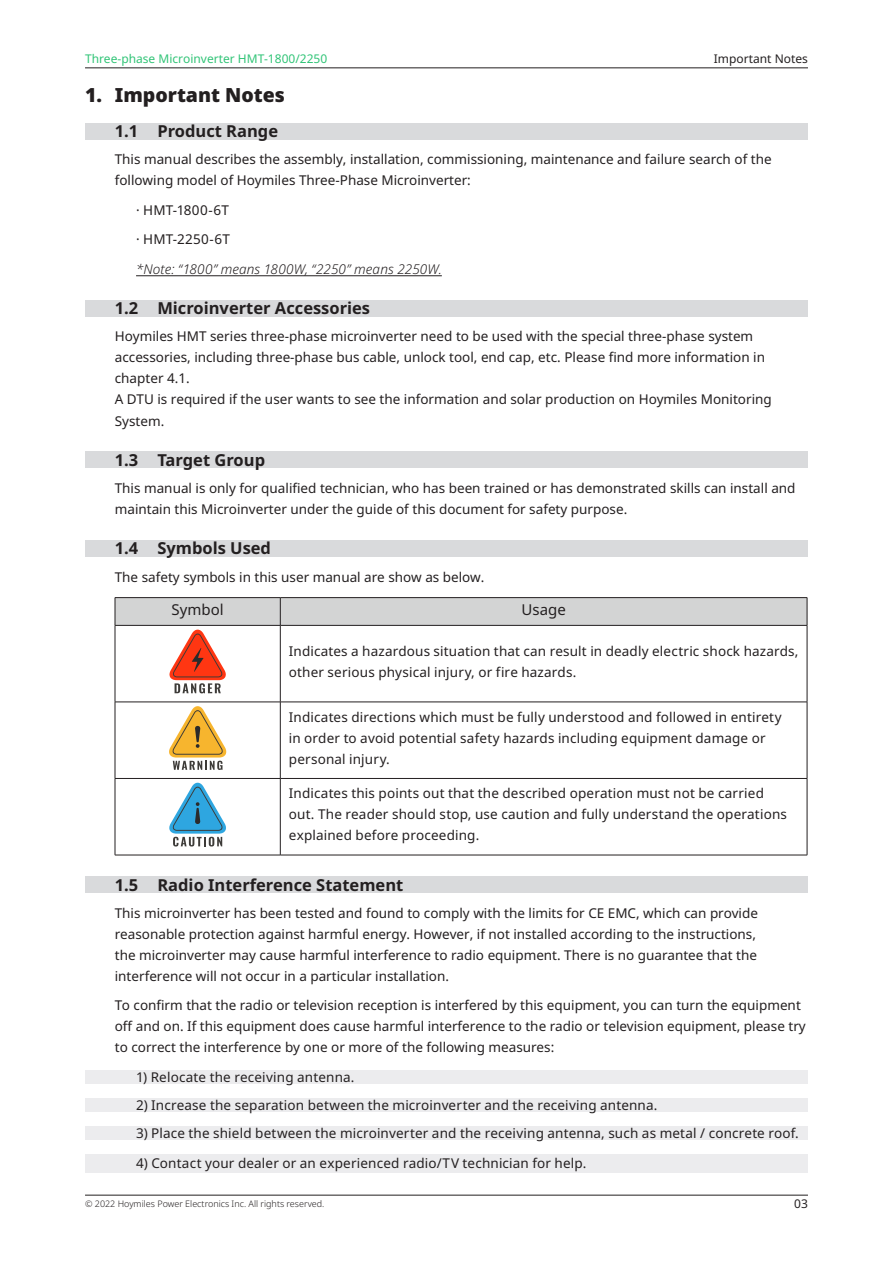
<style>
.page{position:relative;width:893px;height:1263px;background:#fff}
.page>*{position:absolute;margin:0;border:0;box-sizing:border-box;transform-origin:0 0}
.t1{font:900 19.5px "Noto Sans";color:#231f20}
.t2{font:700 16.5px "Noto Sans";color:#231f20}
.t3{font:15px "Noto Sans";color:#231f20}
.Body{font:13.5px/21px "Noto Sans";color:#231f20}
.t4{font:italic 300 13.5px "Noto Sans";letter-spacing:.005em;color:#231f20}
.Body-2{font:13.5px "Noto Sans";letter-spacing:.02em;color:#231f20}
.t5{font:12px "Noto Sans";color:#31c477}
.t6{font:12px "Noto Sans";color:#231f20}
.t7{font:300 9px "Noto Sans";color:#231f20}
</style>
<div class="page">
<hr style="left:85px;top:68px;width:723px;height:1px;background:#231f20">
<hr style="left:85px;top:1195px;width:723px;height:1px;background:#231f20">
<div style="left:85px;top:123px;width:723px;height:17px;background:#d9dadc"></div>
<hr style="left:136px;top:275px;width:306px;height:1px;background:#231f20">
<div style="left:85px;top:300px;width:723px;height:17px;background:#d9dadc"></div>
<div style="left:85px;top:452px;width:723px;height:16px;background:#d9dadc"></div>
<div style="left:85px;top:540px;width:723px;height:17px;background:#d9dadc"></div>
<div style="left:85px;top:876px;width:723px;height:17px;background:#d9dadc"></div>
<div style="left:85px;top:1070px;width:723px;height:13px;background:#ececee"></div>
<div style="left:85px;top:1098px;width:723px;height:13px;background:#ececee"></div>
<div style="left:85px;top:1126px;width:723px;height:13px;background:#ececee"></div>
<div style="left:85px;top:1154px;width:723px;height:18px;background:#ececee"></div>
<hr style="left:115px;top:597px;width:165px;height:1px;background:#231f20">
<hr style="left:280px;top:597px;width:527px;height:1px;background:#231f20">
<hr style="left:115px;top:625px;width:1px;height:77px;background:#231f20">
<hr style="left:280px;top:625px;width:1px;height:77px;background:#231f20">
<hr style="left:807px;top:625px;width:1px;height:77px;background:#231f20">
<hr style="left:115px;top:702px;width:165px;height:1px;background:#231f20">
<hr style="left:115px;top:702px;width:1px;height:76px;background:#231f20">
<hr style="left:280px;top:702px;width:527px;height:1px;background:#231f20">
<hr style="left:280px;top:702px;width:1px;height:76px;background:#231f20">
<hr style="left:807px;top:702px;width:1px;height:76px;background:#231f20">
<hr style="left:115px;top:778px;width:165px;height:1px;background:#231f20">
<hr style="left:115px;top:779px;width:1px;height:76px;background:#231f20">
<hr style="left:280px;top:778px;width:527px;height:1px;background:#231f20">
<hr style="left:280px;top:779px;width:1px;height:76px;background:#231f20">
<hr style="left:807px;top:779px;width:1px;height:76px;background:#231f20">
<hr style="left:115px;top:855px;width:165px;height:1px;background:#231f20">
<hr style="left:280px;top:855px;width:527px;height:1px;background:#231f20">
<svg style="left:115px;top:598px;width:693px;height:95px"></svg>
<svg style="left:169px;top:706px;width:58px;height:64px"></svg>
<svg style="left:169px;top:783px;width:57px;height:63px"></svg>
<p class="t5" style="left:85px;top:51px;width:244px">Three-phase Microinverter HMT-1800/2250</p>
<p class="t6" style="left:714px;top:51px;width:96px">Important Notes</p>
<p class="t1" style="left:85px;top:80px;width:201px">1. Important Notes</p>
<p class="t2" style="left:115px;top:120px;width:165px">1.1 Product Range</p>
<p class="Body" style="left:115px;top:148px;width:658px">This manual describes the assembly, installation, commissioning, maintenance and failure search of the following model of Hoymiles Three-Phase Microinverter:</p>
<p class="Body-2" style="left:136px;top:200px;width:95px">· HMT-1800-6T</p>
<p class="Body-2" style="left:136px;top:230px;width:96px">· HMT-2250-6T</p>
<p class="t4" style="left:136px;top:260px;width:307px">*Note: “1800” means 1800W, “2250” means 2250W.</p>
<p class="t2" style="left:115px;top:297px;width:257px">1.2 Microinverter Accessories</p>
<p class="Body" style="left:115px;top:325px;width:652px">Hoymiles HMT series three-phase microinverter need to be used with the special three-phase system accessories, including three-phase bus cable, unlock tool, end cap, etc. Please find more information in chapter 4.1.</p>
<p class="Body" style="left:115px;top:388px;width:658px;line-height:21.8px">A DTU is required if the user wants to see the information and solar production on Hoymiles Monitoring<br>System.</p>
<p class="t2" style="left:115px;top:448px;width:152px">1.3 Target Group</p>
<p class="Body" style="left:115px;top:477px;width:682px;line-height:21.8px">This manual is only for qualified technician, who has been trained or has demonstrated skills can install and maintain this Microinverter under the guide of this document for safety purpose.</p>
<p class="t2" style="left:115px;top:537px;width:158px">1.4 Symbols Used</p>
<p class="Body" style="left:115px;top:566px;width:371px">The safety symbols in this user manual are show as below.</p>
<p class="t3" style="left:172px;top:599px;width:54px">Symbol</p>
<p class="t3" style="left:522px;top:599px;width:46px">Usage</p>
<p class="Body" style="left:289px;top:640px;width:511px">Indicates a hazardous situation that can result in deadly electric shock hazards, other serious physical injury, or fire hazards.</p>
<p class="Body" style="left:289px;top:706px;width:494px">Indicates directions which must be fully understood and followed in entirety in order to avoid potential safety hazards including equipment damage or personal injury.</p>
<p class="Body" style="left:289px;top:783px;width:500px">Indicates this points out that the described operation must not be carried out. The reader should stop, use caution and fully understand the operations explained before proceeding.</p>
<p class="t2" style="left:115px;top:873px;width:290px">1.5 Radio Interference Statement</p>
<p class="Body" style="left:115px;top:902px;width:645px">This microinverter has been tested and found to comply with the limits for CE EMC, which can provide reasonable protection against harmful energy. However, if not installed according to the instructions, the microinverter may cause harmful interference to radio equipment. There is no guarantee that the interference will not occur in a particular installation.</p>
<p class="Body" style="left:115px;top:994px;width:692px">To confirm that the radio or television reception is interfered by this equipment, you can turn the equipment off and on. If this equipment does cause harmful interference to the radio or television equipment, please try to correct the interference by one or more of the following measures:</p>
<p class="Body" style="left:136px;top:1066px;width:220px">1) Relocate the receiving antenna.</p>
<p class="Body" style="left:136px;top:1094px;width:523px">2) Increase the separation between the microinverter and the receiving antenna.</p>
<p class="Body" style="left:136px;top:1122px;width:664px">3) Place the shield between the microinverter and the receiving antenna, such as metal / concrete roof.</p>
<p class="Body" style="left:136px;top:1152px;width:452px">4) Contact your dealer or an experienced radio/TV technician for help.</p>
<p class="t7" style="left:85px;top:1197px;width:241px">© 2022 Hoymiles Power Electronics Inc. All rights reserved.</p>
<p class="t6" style="left:794px;top:1195px;width:15px">03</p>
</div>
